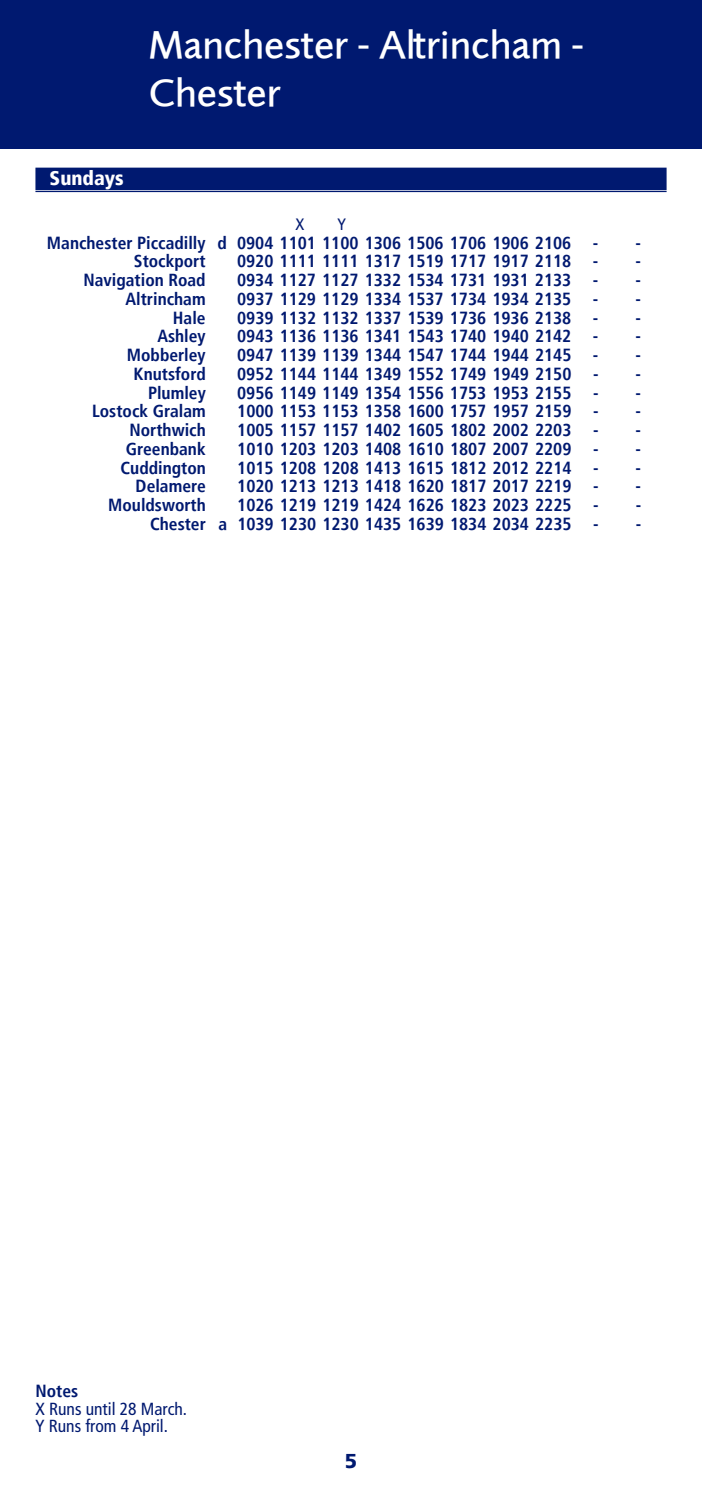
<style>
.page{position:relative;width:702px;height:1489px;background:#fff}
.page>*{position:absolute;margin:0;border:0;box-sizing:border-box;transform-origin:0 0}
.t1{font:500 40px/48px "Foundry Sans";color:#fff}
.t2{font:900 condensed 20px "Frutiger LT";color:#fff}
.t3{font:900 20px "Frutiger LT";color:#001970}
.t4{font:700 condensed 17.5px "Frutiger LT";color:#001970}
.t5{font:condensed 17.5px/17.5px "Frutiger LT";color:#001970}
.t6{font:condensed 16.5px "Frutiger LT";color:#001970}
</style>
<div class="page">
<div style="left:0;top:0;width:702px;height:149px;background:#001970"></div>
<div style="left:35px;top:168px;width:631px;height:22px;background:#001970"></div>
<hr style="left:35px;top:191px;width:631px;height:1px;background:#001970">
<p class="t2" style="left:50px;top:166px;width:76px">Sundays</p>
<h1 class="t1" style="left:149px;top:20px;width:436px">Manchester - Altrincham -<br>Chester</h1>
<p class="t6" style="left:295px;top:214px;width:10px">X</p>
<p class="t6" style="left:337px;top:214px;width:10px">Y</p>
<p class="t4" style="left:47px;top:232px;width:553px">Manchester Piccadilly d 0904 1101 1100 1306 1506 1706 1906 2106 -</p>
<p class="t4" style="left:635px;top:232px;width:7px">-</p>
<p class="t4" style="left:134px;top:251px;width:73px">Stockport</p>
<p class="t4" style="left:237px;top:251px;width:363px">0920 1111 1111 1317 1519 1717 1917 2118 -</p>
<p class="t4" style="left:635px;top:251px;width:7px">-</p>
<p class="t4" style="left:83px;top:269px;width:124px">Navigation Road</p>
<p class="t4" style="left:237px;top:269px;width:363px">0934 1127 1127 1332 1534 1731 1931 2133 -</p>
<p class="t4" style="left:635px;top:269px;width:7px">-</p>
<p class="t4" style="left:125px;top:288px;width:82px">Altrincham</p>
<p class="t4" style="left:237px;top:288px;width:363px">0937 1129 1129 1334 1537 1734 1934 2135 -</p>
<p class="t4" style="left:635px;top:288px;width:7px">-</p>
<p class="t4" style="left:173px;top:307px;width:34px">Hale</p>
<p class="t4" style="left:237px;top:307px;width:363px">0939 1132 1132 1337 1539 1736 1936 2138 -</p>
<p class="t4" style="left:635px;top:307px;width:7px">-</p>
<p class="t4" style="left:157px;top:326px;width:50px">Ashley</p>
<p class="t4" style="left:237px;top:326px;width:363px">0943 1136 1136 1341 1543 1740 1940 2142 -</p>
<p class="t4" style="left:635px;top:326px;width:7px">-</p>
<p class="t4" style="left:127px;top:344px;width:80px">Mobberley</p>
<p class="t4" style="left:237px;top:344px;width:363px">0947 1139 1139 1344 1547 1744 1944 2145 -</p>
<p class="t4" style="left:635px;top:344px;width:7px">-</p>
<p class="t4" style="left:134px;top:363px;width:74px">Knutsford</p>
<p class="t4" style="left:237px;top:363px;width:363px">0952 1144 1144 1349 1552 1749 1949 2150 -</p>
<p class="t4" style="left:635px;top:363px;width:7px">-</p>
<p class="t4" style="left:148px;top:382px;width:59px">Plumley</p>
<p class="t4" style="left:237px;top:382px;width:363px">0956 1149 1149 1354 1556 1753 1953 2155 -</p>
<p class="t4" style="left:635px;top:382px;width:7px">-</p>
<p class="t4" style="left:92px;top:401px;width:115px">Lostock Gralam</p>
<p class="t4" style="left:237px;top:401px;width:363px">1000 1153 1153 1358 1600 1757 1957 2159 -</p>
<p class="t4" style="left:635px;top:401px;width:7px">-</p>
<p class="t4" style="left:129px;top:419px;width:78px">Northwich</p>
<p class="t4" style="left:237px;top:419px;width:363px">1005 1157 1157 1402 1605 1802 2002 2203 -</p>
<p class="t4" style="left:635px;top:419px;width:7px">-</p>
<p class="t4" style="left:126px;top:438px;width:81px">Greenbank</p>
<p class="t4" style="left:237px;top:438px;width:363px">1010 1203 1203 1408 1610 1807 2007 2209 -</p>
<p class="t4" style="left:635px;top:438px;width:7px">-</p>
<p class="t4" style="left:120px;top:457px;width:87px">Cuddington</p>
<p class="t4" style="left:237px;top:457px;width:363px">1015 1208 1208 1413 1615 1812 2012 2214 -</p>
<p class="t4" style="left:635px;top:457px;width:7px">-</p>
<p class="t4" style="left:136px;top:476px;width:72px">Delamere</p>
<p class="t4" style="left:237px;top:476px;width:363px">1020 1213 1213 1418 1620 1817 2017 2219 -</p>
<p class="t4" style="left:635px;top:476px;width:7px">-</p>
<p class="t4" style="left:108px;top:494px;width:99px">Mouldsworth</p>
<p class="t4" style="left:237px;top:494px;width:363px">1026 1219 1219 1424 1626 1823 2023 2225 -</p>
<p class="t4" style="left:635px;top:494px;width:7px">-</p>
<p class="t4" style="left:150px;top:513px;width:450px">Chester a 1039 1230 1230 1435 1639 1834 2034 2235 -</p>
<p class="t4" style="left:635px;top:513px;width:7px">-</p>
<p class="t4" style="left:35px;top:1380px;width:44px">Notes</p>
<p class="t5" style="left:35px;top:1399px;width:153px">X Runs until 28 March.<br>Y Runs from 4 April.</p>
<p class="t3" style="left:345px;top:1448px;width:14px">5</p>
</div>
